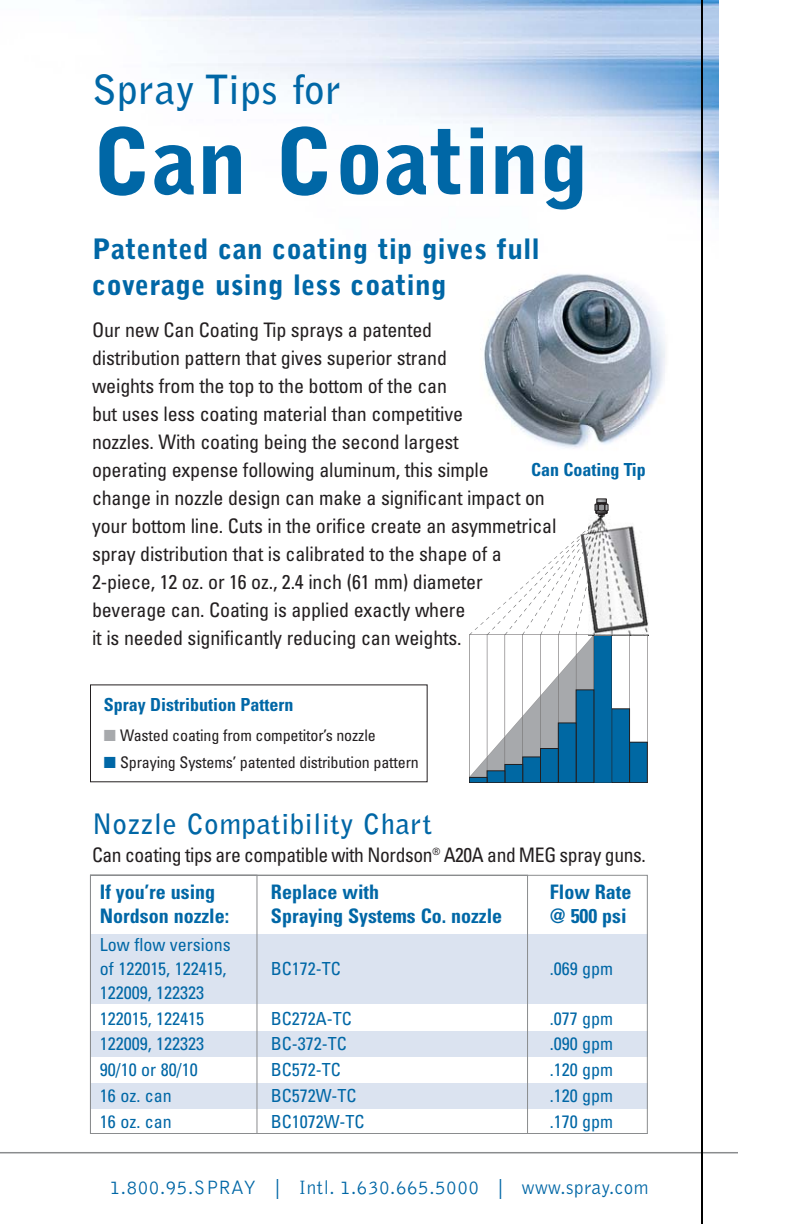
<style>
.page{position:relative;width:792px;height:1224px;background:#fff}
.page>*{position:absolute;margin:0;border:0;box-sizing:border-box;transform-origin:0 0}
.t1{font:900 90px "Bell Gothic";color:#0067a6}
.t2{font:700 40px "Bell Gothic";letter-spacing:.03em;color:#0067a6}
.t3{font:900 28px/36px "Bell Gothic";letter-spacing:.015em;color:#0067a6}
.t4{font:700 28px "Bell Gothic";letter-spacing:.03em;color:#0067a6}
.t5{font:condensed 20px/28px "Univers";letter-spacing:-.01em;color:#231f20}
.t6{font:700 condensed 20px/24px "Univers";color:#0067a6}
.t7{font:300 20px "Bell Gothic";letter-spacing:.03em;color:#0067a6;scale:.95 1}
.t8{font:condensed 18px/25.8px "Univers";color:#0067a6}
.t9{font:700 condensed 18px "Univers";color:#0067a6}
.t10{font:condensed 16px "Univers";letter-spacing:-.01em;color:#231f20}
.s1{color:#a7a9ac}
.s2{color:#0067a6}
</style>
<div class="page">
<img style="left:126px;top:0;width:592px;height:212px">
<img style="left:484px;top:273px;width:181px;height:176px">
<img style="left:588px;top:516px;width:46px;height:12px">
<svg style="left:595px;top:499px;width:13px;height:17px"></svg>
<svg style="left:469px;top:528px;width:179px;height:255px"></svg>
<hr style="left:0;top:1152px;width:738px;height:1px;background:#8a8c8e">
<svg style="left:90px;top:874px;width:558px;height:260px"></svg>
<hr style="left:701px;top:0;width:2px;height:1224px;background:#000">
<h2 class="t2" style="left:92px;top:74px;width:251px">Spray Tips for</h2>
<h1 class="t1" style="left:92px;top:128px;width:499px">Can Coating</h1>
<h3 class="t3" style="left:92px;top:233px;width:449px">Patented can coating tip gives full coverage using less coating</h3>
<p class="t5" style="left:92px;top:318px;width:466px">Our new Can Coating Tip sprays a patented<br>distribution pattern that gives superior strand<br>weights from the top to the bottom of the can<br>but uses less coating material than competitive<br>nozzles. With coating being the second largest<br>operating expense following aluminum, this simple<br>change in nozzle design can make a significant impact on your bottom line. Cuts in the orifice create an asymmetrical spray distribution that is calibrated to the shape of a 2-piece, 12 oz. or 16 oz., 2.4 inch (61 mm) diameter beverage can. Coating is applied exactly where<br>it is needed significantly reducing can weights.</p>
<p class="t9" style="left:531px;top:463px;width:116px">Can Coating Tip</p>
<p class="t9" style="left:104px;top:698px;width:191px">Spray Distribution Pattern</p>
<p class="t10" style="left:104px;top:729px;width:273px"><span class="s1">■</span> Wasted coating from competitor’s nozzle</p>
<p class="t10" style="left:104px;top:756px;width:316px"><span class="s2">■</span> Spraying Systems’ patented distribution pattern</p>
<h3 class="t4" style="left:92px;top:813px;width:342px">Nozzle Compatibility Chart</h3>
<p class="t5" style="left:92px;top:843px;width:555px">Can coating tips are compatible with Nordson<sup>®</sup> A20A and MEG spray guns.</p>
<p class="t6" style="left:100px;top:882px;width:131px">If you’re using<br>Nordson nozzle:</p>
<p class="t8" style="left:100px;top:934px;width:132px;line-height:24px">Low flow versions of 122015, 122415,<br>122009, 122323</p>
<p class="t8" style="left:100px;top:1007px;width:106px">122015, 122415<br>122009, 122323<br>90/10 or 80/10<br>16 oz. can<br>16 oz. can</p>
<p class="t6" style="left:271px;top:882px;width:233px">Replace with<br>Spraying Systems Co. nozzle</p>
<p class="t8" style="left:271px;top:957px;width:71px">BC172-TC</p>
<p class="t8" style="left:271px;top:1007px;width:95px">BC272A-TC<br>BC-372-TC<br>BC572-TC<br>BC572W-TC<br>BC1072W-TC</p>
<p class="t6" style="left:550px;top:882px;width:83px">Flow Rate @ 500 psi</p>
<p class="t8" style="left:550px;top:957px;width:65px">.069 gpm</p>
<p class="t8" style="left:550px;top:1007px;width:65px;text-align:justify">.077 gpm .090 gpm .120 gpm .120 gpm .170 gpm</p>
<p class="t7" style="left:110px;top:1179px;width:569px">1.800.95.SPRAY | Intl. 1.630.665.5000 | www.spray.com</p>
</div>
